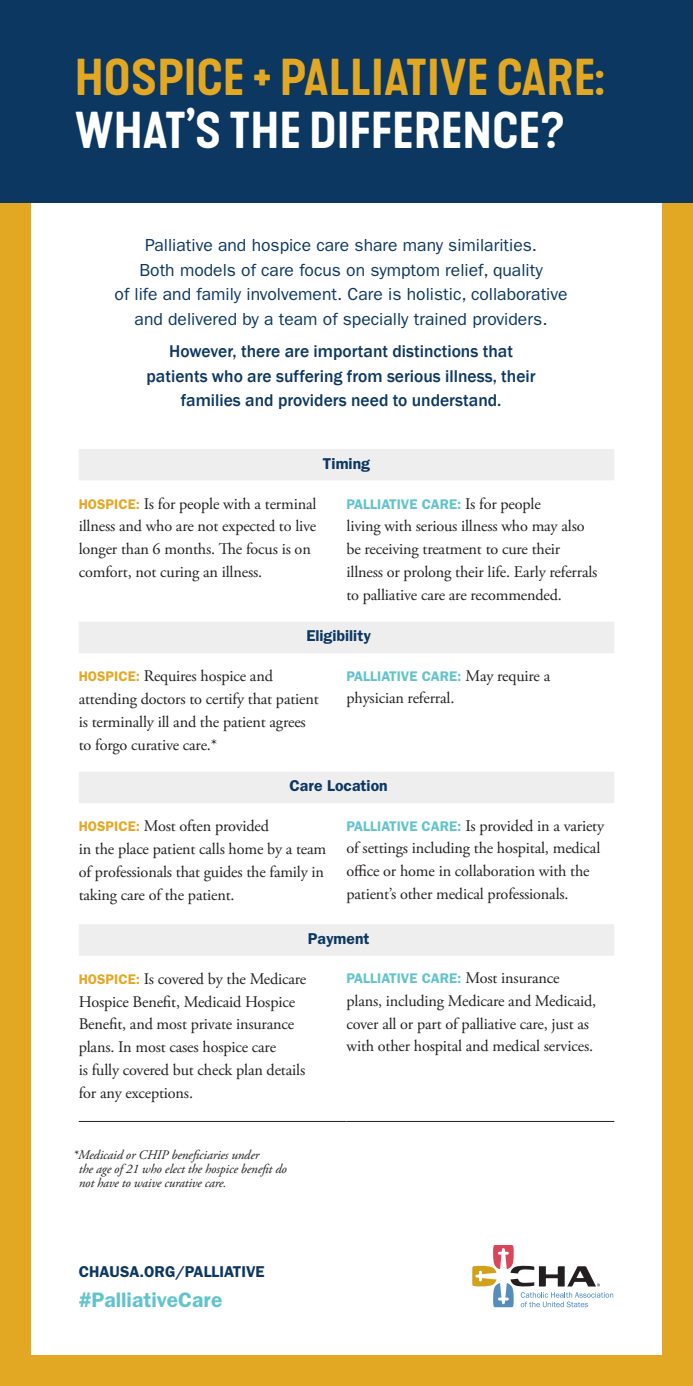
<style>
.page{position:relative;width:693px;height:1386px;background:#e3a823}
.page>*{position:absolute;margin:0;border:0;box-sizing:border-box;transform-origin:0 0}
.t1{font:600 expanded 48.3px "Kapra Neue";color:#e3a823}
.t2{font:600 expanded 48.3px "Kapra Neue";color:#fff}
.t3{font:600 21px "Franklin Gothic";color:#62c3cd}
.t4{font:17.5px/24.5px "Franklin Gothic";color:#0c3761;text-align:center}
.t5{font:500 17.5px/24.5px "Franklin Gothic";color:#0c3761;text-align:center}
.t6{font:16.1px/22.8px "Adobe Garamond Pro";letter-spacing:-.01em;color:#231f20}
.t7{font:600 15.75px "Franklin Gothic";color:#0c3761}
.t8{font:600 14px "Franklin Gothic";color:#62c3cd}
.t9{font:italic 13.12px/14px "Adobe Garamond Pro";letter-spacing:-.01em;color:#231f20}
.s1{font-family:"Franklin Gothic";font-weight:600;font-size:14px;color:#e3a823}
.s2{font-family:"Adobe Garamond Pro";font-weight:400;font-size:16.1px;color:#231f20}
.s3{font-family:"Franklin Gothic";font-weight:600;font-size:14px;color:#62c3cd}
</style>
<div class="page">
<div style="left:31px;top:32px;width:631px;height:1322px;background:#fff"></div>
<div style="left:0;top:0;width:693px;height:203px;background:#0c3761"></div>
<svg style="left:472px;top:1245px;width:141px;height:62px"></svg>
<svg style="left:79px;top:449px;width:535px;height:507px"></svg>
<hr style="left:79px;top:1121px;width:267px;height:1px;background:#231f20">
<hr style="left:346px;top:1121px;width:268px;height:1px;background:#231f20">
<h1 class="t1" style="left:75px;top:47px;width:531px">HOSPICE + PALLIATIVE CARE:</h1>
<h1 class="t2" style="left:75px;top:99px;width:492px">WHAT’S THE DIFFERENCE?</h1>
<p class="t4" style="left:115px;top:233px;width:455px">Palliative and hospice care share many similarities.<br>Both models of care focus on symptom relief, quality<br>of life and family involvement. Care is holistic, collaborative and delivered by a team of specially trained providers.</p>
<p class="t5" style="left:147px;top:339px;width:391px">However, there are important distinctions that patients who are suffering from serious illness, their families and providers need to understand.</p>
<p class="t7" style="left:323px;top:454px;width:49px">Timing</p>
<p class="t6" style="left:79px;top:493px;width:239px"><span class="s1">HOSPICE:</span> Is for people with a terminal illness and who are not expected to live longer than 6 months. The focus is on comfort, not curing an illness.</p>
<p class="t8" style="left:346px;top:495px;width:196px">PALLIATIVE CARE: <span class="s2">Is for people</span></p>
<p class="t6" style="left:346px;top:515px;width:252px">living with serious illness who may also be receiving treatment to cure their illness or prolong their life. Early referrals to palliative care are recommended.</p>
<p class="t7" style="left:306px;top:627px;width:66px">Eligibility</p>
<p class="t6" style="left:79px;top:665px;width:242px"><span class="s1">HOSPICE:</span> Requires hospice and attending doctors to certify that patient is terminally ill and the patient agrees to forgo curative care.*</p>
<p class="t8" style="left:346px;top:668px;width:205px">PALLIATIVE CARE: <span class="s2">May require a</span></p>
<p class="t6" style="left:347px;top:688px;width:109px">physician referral.</p>
<p class="t7" style="left:290px;top:777px;width:100px">Care Location</p>
<p class="t6" style="left:79px;top:815px;width:249px"><span class="s1">HOSPICE:</span> Most often provided<br>in the place patient calls home by a team of professionals that guides the family in taking care of the patient.</p>
<p class="t6" style="left:346px;top:815px;width:259px"><span class="s3">PALLIATIVE CARE:</span> Is provided in a variety of settings including the hospital, medical office or home in collaboration with the patient’s other medical professionals.</p>
<p class="t7" style="left:308px;top:929px;width:63px">Payment</p>
<p class="t6" style="left:79px;top:968px;width:229px"><span class="s1">HOSPICE:</span> Is covered by the Medicare Hospice Benefit, Medicaid Hospice Benefit, and most private insurance plans. In most cases hospice care<br>is fully covered but check plan details for any exceptions.</p>
<p class="t8" style="left:346px;top:970px;width:214px">PALLIATIVE CARE: <span class="s2">Most insurance</span></p>
<p class="t6" style="left:347px;top:990px;width:251px">plans, including Medicare and Medicaid, cover all or part of palliative care, just as with other hospital and medical services.</p>
<p class="t9" style="left:79px;top:1148px;width:210px;text-indent:-6px">*Medicaid or CHIP beneficiaries under<br>the age of 21 who elect the hospice benefit do not have to waive curative care.</p>
<p class="t7" style="left:79px;top:1262px;width:187px">CHAUSA.ORG/PALLIATIVE</p>
<h2 class="t3" style="left:79px;top:1288px;width:145px">#PalliativeCare</h2>
</div>
